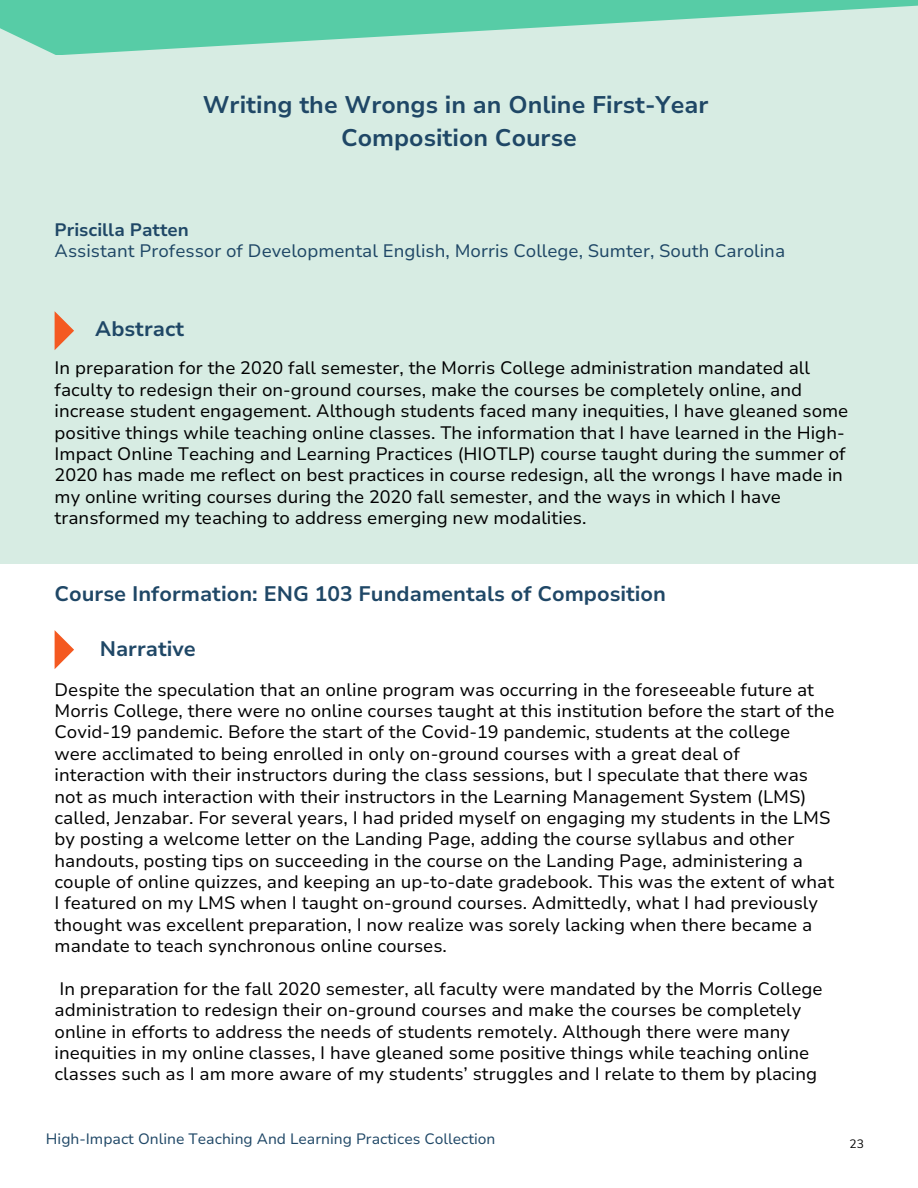
<style>
.page{position:relative;width:918px;height:1188px;background:#fff}
.page>*{position:absolute;margin:0;border:0;box-sizing:border-box;transform-origin:0 0}
.t1{font:700 24px/32.7px "Nunito Sans 10 pt";color:#1f4766;text-align:center}
.t2{font:700 21px "Nunito Sans 10 pt";color:#1f4766}
.t3{font:18px/21.3px "Nunito Sans 10 pt";color:#000}
.t4{font:18px/21.3px "Nunito Sans 10 pt";color:#1f4766}
.t5{font:15px "Nunito Sans 10 pt";color:#1f4766}
.t6{font:12px "Nunito Sans";color:#000}
.s1{font-weight:700}
</style>
<div class="page">
<div style="left:0;top:4px;width:918px;height:560px;background:#d7ece3"></div>
<svg style="left:0;top:0;width:918px;height:55px;fill:#57cca6"></svg>
<svg style="left:55px;top:311px;width:19px;height:39px"></svg>
<svg style="left:55px;top:630px;width:19px;height:39px"></svg>
<h1 class="t1" style="left:203px;top:89px;width:507px">Writing the Wrongs in an Online First-Year<br>Composition Course</h1>
<h3 class="t4" style="left:55px;top:219px;width:732px"><span class="s1">Priscilla Patten<br></span>Assistant Professor of Developmental English, Morris College, Sumter, South Carolina</h3>
<h2 class="t2" style="left:95px;top:315px;width:90px">Abstract</h2>
<p class="t3" style="left:55px;top:358px;width:795px">In preparation for the 2020 fall semester, the Morris College administration mandated all faculty to redesign their on-ground courses, make the courses be completely online, and increase student engagement. Although students faced many inequities, I have gleaned some positive things while teaching online classes. The information that I have learned in the High-Impact Online Teaching and Learning Practices (HIOTLP) course taught during the summer of 2020 has made me reflect on best practices in course redesign, all the wrongs I have made in my online writing courses during the 2020 fall semester, and the ways in which I have transformed my teaching to address emerging new modalities.</p>
<p class="t2" style="left:55px;top:580px;width:613px">Course Information: ENG 103 Fundamentals of Composition</p>
<h2 class="t2" style="left:100px;top:635px;width:98px">Narrative</h2>
<h3 class="t3" style="left:55px;top:679px;width:782px">Despite the speculation that an online program was occurring in the foreseeable future at Morris College, there were no online courses taught at this institution before the start of the Covid-19 pandemic. Before the start of the Covid-19 pandemic, students at the college were acclimated to being enrolled in only on-ground courses with a great deal of interaction with their instructors during the class sessions, but I speculate that there was not as much interaction with their instructors in the Learning Management System (LMS) called, Jenzabar. For several years, I had prided myself on engaging my students in the LMS by posting a welcome letter on the Landing Page, adding the course syllabus and other handouts, posting tips on succeeding in the course on the Landing Page, administering a couple of online quizzes, and keeping an up-to-date gradebook. This was the extent of what I featured on my LMS when I taught on-ground courses. Admittedly, what I had previously thought was excellent preparation, I now realize was sorely lacking when there became a mandate to teach synchronous online courses.</h3>
<h2 class="t3" style="left:55px;top:978px;width:770px">In preparation for the fall 2020 semester, all faculty were mandated by the Morris College administration to redesign their on-ground courses and make the courses be completely online in efforts to address the needs of students remotely. Although there were many inequities in my online classes, I have gleaned some positive things while teaching online classes such as I am more aware of my students’ struggles and I relate to them by placing</h2>
<p class="t5" style="left:46px;top:1129px;width:451px">High-Impact Online Teaching And Learning Practices Collection</p>
<p class="t6" style="left:850px;top:1135px;width:16px">23</p>
</div>
